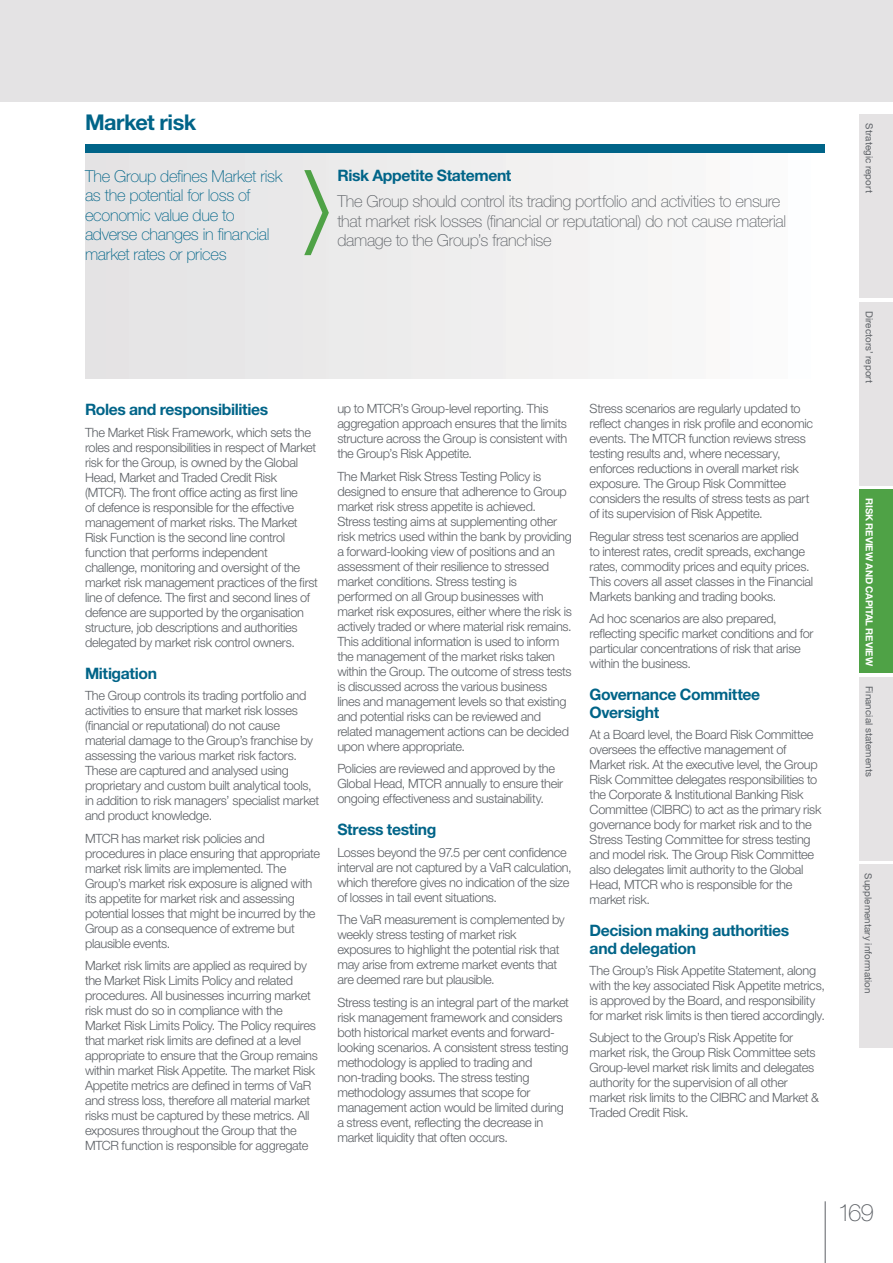
<style>
.page{position:relative;width:893px;height:1263px;background:#fff}
.page>*{position:absolute;margin:0;border:0;box-sizing:border-box;transform-origin:0 0}
.t1{font:100 24px "Helvetica Neue LT Std";color:#5c6065}
.t2{font:700 21.75px "Helvetica Neue LT Std";letter-spacing:-.025em;color:#006488}
.t3{font:100 16.5px/19.5px "Helvetica Neue LT Std";letter-spacing:-.02em;color:#5c6065}
.t4{font:100 16.5px/19.5px "Helvetica Neue LT Std";letter-spacing:-.02em;color:#006488}
.t5{font:700 15.75px/17.2px "Helvetica Neue LT Std";letter-spacing:-.025em;color:#006488}
.t6{font:300 12.75px/15px "Helvetica Neue LT Std";letter-spacing:-.02em;color:#5c6065}
.t7{font:9.75px "Helvetica Neue LT Std";letter-spacing:.01em;color:#5c6065}
.t8{font:700 9.75px "Helvetica Neue LT Std";letter-spacing:-.005em;color:#fff}
</style>
<div class="page">
<div style="left:0;top:0;width:893px;height:102px;background:#e4e3e4"></div>
<div style="left:859px;top:490px;width:34px;height:183px;background:#4fa246"></div>
<div style="left:859px;top:115px;width:34px;height:183px;background:#e5e3e4"></div>
<div style="left:859px;top:865px;width:34px;height:183px;background:#e5e3e4"></div>
<div style="left:859px;top:677px;width:34px;height:184px;background:#e5e3e4"></div>
<div style="left:859px;top:302px;width:34px;height:184px;background:#e5e3e4"></div>
<hr style="left:825px;top:1201px;width:1px;height:62px;background:#5c6065">
<div style="left:85px;top:145px;width:740px;height:8px;background:#006488"></div>
<div style="left:85px;top:153px;width:740px;height:225px;background:linear-gradient(to right,#e2e1e2,#fcfcfc)"></div>
<svg style="left:304px;top:170px;width:25px;height:85px;background:#c1d6be"></svg>
<h2 class="t2" style="left:85px;top:115px;width:113px">Market risk</h2>
<p class="t4" style="left:85px;top:168px;width:199px">The Group defines Market risk as the potential for loss of economic value due to adverse changes in financial market rates or prices</p>
<p class="t5" style="left:337px;top:169px;width:176px">Risk Appetite Statement</p>
<p class="t3" style="left:337px;top:194px;width:450px">The Group should control its trading portfolio and activities to ensure that market risk losses (financial or reputational) do not cause material damage to the Group’s franchise</p>
<p class="t5" style="left:85px;top:403px;width:185px">Roles and responsibilities</p>
<p class="t6" style="left:85px;top:426px;width:234px">The Market Risk Framework, which sets the roles and responsibilities in respect of Market risk for the Group, is owned by the Global Head, Market and Traded Credit Risk (MTCR). The front office acting as first line<br>of defence is responsible for the effective management of market risks. The Market Risk Function is the second line control function that performs independent challenge, monitoring and oversight of the market risk management practices of the first line of defence. The first and second lines of defence are supported by the organisation structure, job descriptions and authorities delegated by market risk control owners.</p>
<p class="t5" style="left:85px;top:666px;width:74px">Mitigation</p>
<p class="t6" style="left:85px;top:690px;width:236px">The Group controls its trading portfolio and activities to ensure that market risk losses (financial or reputational) do not cause material damage to the Group’s franchise by assessing the various market risk factors.<br>These are captured and analysed using proprietary and custom built analytical tools, in addition to risk managers’ specialist market and product knowledge.</p>
<p class="t6" style="left:85px;top:832px;width:236px">MTCR has market risk policies and procedures in place ensuring that appropriate market risk limits are implemented. The Group’s market risk exposure is aligned with its appetite for market risk and assessing potential losses that might be incurred by the Group as a consequence of extreme but plausible events.</p>
<p class="t6" style="left:85px;top:960px;width:234px">Market risk limits are applied as required by the Market Risk Limits Policy and related procedures. All businesses incurring market risk must do so in compliance with the Market Risk Limits Policy. The Policy requires that market risk limits are defined at a level appropriate to ensure that the Group remains within market Risk Appetite. The market Risk Appetite metrics are defined in terms of VaR and stress loss, therefore all material market risks must be captured by these metrics. All exposures throughout the Group that the MTCR function is responsible for aggregate</p>
<p class="t6" style="left:337px;top:403px;width:231px">up to MTCR’s Group-level reporting. This aggregation approach ensures that the limits structure across the Group is consistent with the Group’s Risk Appetite.</p>
<p class="t6" style="left:337px;top:470px;width:236px">The Market Risk Stress Testing Policy is designed to ensure that adherence to Group market risk stress appetite is achieved.<br>Stress testing aims at supplementing other risk metrics used within the bank by providing a forward-looking view of positions and an assessment of their resilience to stressed market conditions. Stress testing is performed on all Group businesses with market risk exposures, either where the risk is actively traded or where material risk remains.<br>This additional information is used to inform the management of the market risks taken within the Group. The outcome of stress tests is discussed across the various business lines and management levels so that existing and potential risks can be reviewed and related management actions can be decided upon where appropriate.</p>
<p class="t6" style="left:337px;top:763px;width:227px">Policies are reviewed and approved by the<br>Global Head, MTCR annually to ensure their ongoing effectiveness and sustainability.</p>
<p class="t5" style="left:337px;top:823px;width:101px">Stress testing</p>
<p class="t6" style="left:337px;top:846px;width:236px">Losses beyond the 97.5 per cent confidence interval are not captured by a VaR calculation, which therefore gives no indication of the size of losses in tail event situations.</p>
<p class="t6" style="left:337px;top:914px;width:229px">The VaR measurement is complemented by weekly stress testing of market risk exposures to highlight the potential risk that may arise from extreme market events that are deemed rare but plausible.</p>
<p class="t6" style="left:337px;top:996px;width:233px">Stress testing is an integral part of the market risk management framework and considers both historical market events and forward&shy;looking scenarios. A consistent stress testing methodology is applied to trading and non-trading books. The stress testing methodology assumes that scope for management action would be limited during a stress event, reflecting the decrease in market liquidity that often occurs.</p>
<p class="t6" style="left:590px;top:403px;width:225px">Stress scenarios are regularly updated to reflect changes in risk profile and economic events. The MTCR function reviews stress testing results and, where necessary, enforces reductions in overall market risk exposure. The Group Risk Committee considers the results of stress tests as part of its supervision of Risk Appetite.</p>
<p class="t6" style="left:590px;top:530px;width:225px">Regular stress test scenarios are applied<br>to interest rates, credit spreads, exchange rates, commodity prices and equity prices.<br>This covers all asset classes in the Financial Markets banking and trading books.</p>
<p class="t6" style="left:590px;top:613px;width:225px">Ad hoc scenarios are also prepared, reflecting specific market conditions and for particular concentrations of risk that arise within the business.</p>
<p class="t5" style="left:590px;top:688px;width:172px">Governance Committee<br>Oversight</p>
<p class="t6" style="left:590px;top:728px;width:233px">At a Board level, the Board Risk Committee oversees the effective management of Market risk. At the executive level, the Group Risk Committee delegates responsibilities to the Corporate &amp; Institutional Banking Risk Committee (CIBRC) to act as the primary risk governance body for market risk and to the Stress Testing Committee for stress testing and model risk. The Group Risk Committee also delegates limit authority to the Global Head, MTCR who is responsible for the market risk.</p>
<p class="t5" style="left:590px;top:924px;width:201px">Decision making authorities and delegation</p>
<p class="t6" style="left:590px;top:964px;width:237px">The Group’s Risk Appetite Statement, along with the key associated Risk Appetite metrics, is approved by the Board, and responsibility for market risk limits is then tiered accordingly.</p>
<p class="t6" style="left:590px;top:1032px;width:231px">Subject to the Group’s Risk Appetite for market risk, the Group Risk Committee sets Group-level market risk limits and delegates authority for the supervision of all other market risk limits to the CIBRC and Market &amp; Traded Credit Risk.</p>
<p class="t7" style="left:873px;top:123px;width:71px;rotate:90deg">Strategic report</p>
<p class="t7" style="left:873px;top:311px;width:74px;rotate:90deg">Directors’ report</p>
<p class="t8" style="left:873px;top:498px;width:169px;rotate:90deg">RISK REVIEW AND CAPITAL REVIEW</p>
<p class="t7" style="left:873px;top:686px;width:93px;rotate:90deg">Financial statements</p>
<p class="t7" style="left:872px;top:873px;width:122px;rotate:90deg">Supplementary information</p>
<h1 class="t1" style="left:838px;top:1203px;width:38px">169</h1>
</div>
